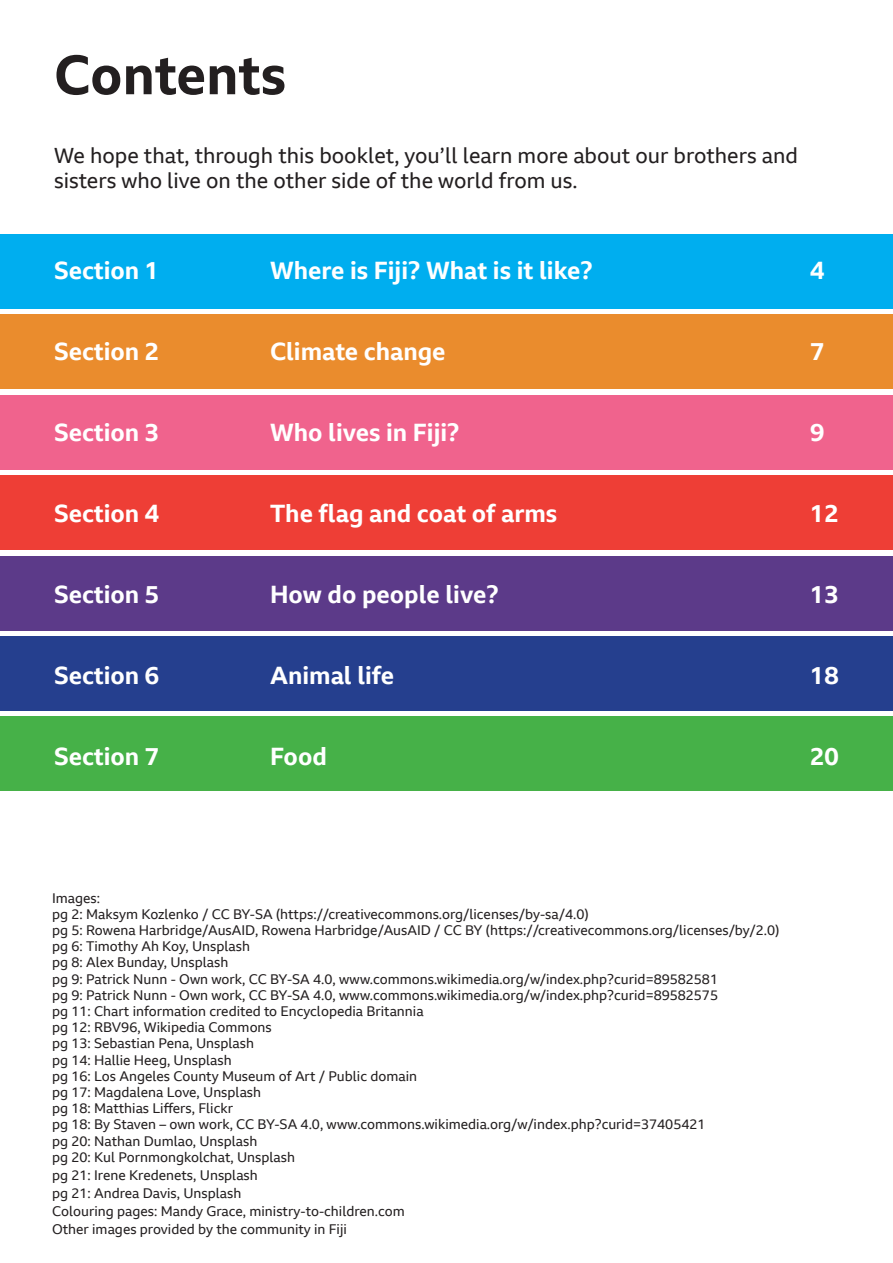
<style>
.page{position:relative;width:893px;height:1263px;background:#fff}
.page>*{position:absolute;margin:0;border:0;box-sizing:border-box;transform-origin:0 0}
.t1{font:700 54px "BBC Reith Sans";color:#231f20}
.t2{font:700 24px "BBC Reith Sans";color:#fff}
.t3{font:21px/25.2px "BBC Reith Sans";color:#231f20}
.t4{font:13.5px "BBC Reith Sans";color:#231f20}
</style>
<div class="page">
<div style="left:0;top:716px;width:893px;height:75px;background:#46b148"></div>
<div style="left:0;top:636px;width:893px;height:75px;background:#253f8e"></div>
<div style="left:0;top:556px;width:893px;height:74px;background:#5c3a89"></div>
<div style="left:0;top:476px;width:893px;height:74px;background:#ee3e36"></div>
<div style="left:0;top:395px;width:893px;height:75px;background:#f0638d"></div>
<div style="left:0;top:315px;width:893px;height:74px;background:#ea8c2d"></div>
<div style="left:0;top:234px;width:893px;height:74px;background:#00aeef"></div>
<p class="t1" style="left:54px;top:40px;width:234px">Contents</p>
<p class="t3" style="left:54px;top:142px;width:746px">We hope that, through this booklet, you’ll learn more about our brothers and sisters who live on the other side of the world from us.</p>
<p class="t2" style="left:54px;top:255px;width:107px">Section 1</p>
<p class="t2" style="left:270px;top:255px;width:324px">Where is Fiji? What is it like?</p>
<p class="t2" style="left:810px;top:255px;width:16px">4</p>
<p class="t2" style="left:54px;top:336px;width:107px">Section 2</p>
<p class="t2" style="left:270px;top:336px;width:177px">Climate change</p>
<p class="t2" style="left:810px;top:336px;width:16px">7</p>
<p class="t2" style="left:54px;top:417px;width:107px">Section 3</p>
<p class="t2" style="left:270px;top:417px;width:191px">Who lives in Fiji?</p>
<p class="t2" style="left:810px;top:417px;width:16px">9</p>
<p class="t2" style="left:54px;top:498px;width:107px">Section 4</p>
<p class="t2" style="left:270px;top:498px;width:289px">The flag and coat of arms</p>
<p class="t2" style="left:810px;top:498px;width:30px">12</p>
<p class="t2" style="left:54px;top:579px;width:107px">Section 5</p>
<p class="t2" style="left:270px;top:579px;width:230px">How do people live?</p>
<p class="t2" style="left:810px;top:579px;width:30px">13</p>
<p class="t2" style="left:54px;top:660px;width:107px">Section 6</p>
<p class="t2" style="left:270px;top:660px;width:126px">Animal life</p>
<p class="t2" style="left:810px;top:660px;width:30px">18</p>
<p class="t2" style="left:54px;top:741px;width:107px">Section 7</p>
<p class="t2" style="left:270px;top:741px;width:58px">Food</p>
<p class="t2" style="left:810px;top:741px;width:30px">20</p>
<p class="t4" style="left:52px;top:889px;width:50px">Images:</p>
<p class="t4" style="left:52px;top:905px;width:538px">pg 2: Maksym Kozlenko / CC BY-SA (https://creativecommons.org/licenses/by-sa/4.0)</p>
<p class="t4" style="left:52px;top:921px;width:729px">pg 5: Rowena Harbridge/AusAID, Rowena Harbridge/AusAID / CC BY (https://creativecommons.org/licenses/by/2.0)</p>
<p class="t4" style="left:52px;top:938px;width:200px">pg 6: Timothy Ah Koy, Unsplash</p>
<p class="t4" style="left:52px;top:954px;width:178px">pg 8: Alex Bunday, Unsplash</p>
<p class="t4" style="left:52px;top:970px;width:667px">pg 9: Patrick Nunn - Own work, CC BY-SA 4.0, www.commons.wikimedia.org/w/index.php?curid=89582581</p>
<p class="t4" style="left:52px;top:986px;width:667px">pg 9: Patrick Nunn - Own work, CC BY-SA 4.0, www.commons.wikimedia.org/w/index.php?curid=89582575</p>
<p class="t4" style="left:52px;top:1002px;width:373px">pg 11: Chart information credited to Encyclopedia Britannia</p>
<p class="t4" style="left:52px;top:1019px;width:221px">pg 12: RBV96, Wikipedia Commons</p>
<p class="t4" style="left:52px;top:1035px;width:204px">pg 13: Sebastian Pena, Unsplash</p>
<p class="t4" style="left:52px;top:1051px;width:181px">pg 14: Hallie Heeg, Unsplash</p>
<p class="t4" style="left:52px;top:1067px;width:366px">pg 16: Los Angeles County Museum of Art / Public domain</p>
<p class="t4" style="left:52px;top:1083px;width:211px">pg 17: Magdalena Love, Unsplash</p>
<p class="t4" style="left:52px;top:1100px;width:182px">pg 18: Matthias Liffers, Flickr</p>
<p class="t4" style="left:52px;top:1116px;width:655px">pg 18: By Staven – own work, CC BY-SA 4.0, www.commons.wikimedia.org/w/index.php?curid=37405421</p>
<p class="t4" style="left:52px;top:1132px;width:207px">pg 20: Nathan Dumlao, Unsplash</p>
<p class="t4" style="left:52px;top:1148px;width:245px">pg 20: Kul Pornmongkolchat, Unsplash</p>
<p class="t4" style="left:52px;top:1166px;width:207px">pg 21: Irene Kredenets, Unsplash</p>
<p class="t4" style="left:52px;top:1184px;width:191px">pg 21: Andrea Davis, Unsplash</p>
<p class="t4" style="left:52px;top:1202px;width:354px">Colouring pages: Mandy Grace, ministry-to-children.com</p>
<p class="t4" style="left:52px;top:1220px;width:296px">Other images provided by the community in Fiji</p>
</div>
